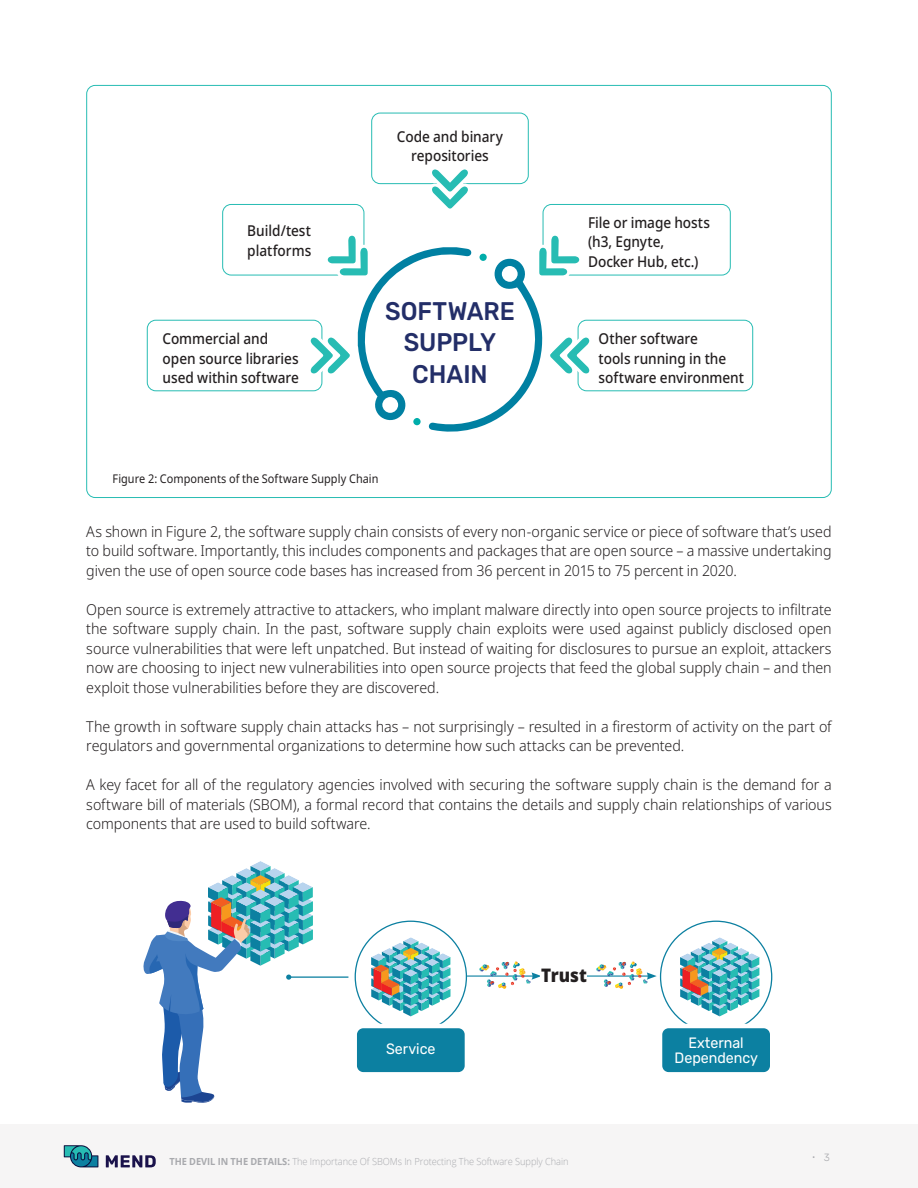
<style>
.page{position:relative;width:918px;height:1188px;background:#fff}
.page>*{position:absolute;margin:0;border:0;box-sizing:border-box;transform-origin:0 0}
.t1{font:500 25.5px/31.5px "Rubik";letter-spacing:-.005em;color:#232e68;text-align:center;scale:.95 1}
.t2{font:900 18.75px "Noto Sans";letter-spacing:-.005em;color:#231f20;scale:.91 1}
.t3{font:300 15px/19.5px "Noto Sans";letter-spacing:-.005em;color:#231f20;text-align:justify;scale:.95 1}
.t4{font:500 15px/19.5px "Noto Sans";letter-spacing:-.005em;color:#231f20;scale:.91 1}
.t5{font:15px/15px "Rubik";color:#fff;text-align:center;scale:.95 1}
.t6{font:12px "Noto Sans";letter-spacing:.005em;color:#231f20;scale:.91 1}
.t7{font:300 10.5px "Open Sans";color:#a8a9ad}
.t8{font:300 9.75px "Open Sans";letter-spacing:-.005em;color:#a8a9ad;scale:.95 1}
.s1{font-weight:700}
.s2{font-family:"Rubik"}
</style>
<div class="page">
<div style="left:0;top:1124px;width:918px;height:64px;background:#f6f5f5"></div>
<svg style="left:64px;top:1145px;width:34px;height:22px"></svg>
<svg style="left:106px;top:1155px;width:50px;height:12px"></svg>
<div style="left:222px;top:204px;width:142px;height:71px;border:1px solid #27bcb3;border-radius:9px"></div>
<div style="left:543px;top:204px;width:188px;height:71px;border:1px solid #27bcb3;border-radius:9px"></div>
<div style="left:147px;top:320px;width:175px;height:71px;border:1px solid #27bcb3;border-radius:9px"></div>
<div style="left:578px;top:320px;width:175px;height:71px;border:1px solid #27bcb3;border-radius:9px"></div>
<svg style="left:305px;top:84px;width:290px;height:348px"></svg>
<div style="left:480px;top:254px;width:7px;height:7px;background:#00adaa;border-radius:50%"></div>
<div style="left:413px;top:418px;width:8px;height:7px;background:#00adaa;border-radius:50%"></div>
<svg style="left:371px;top:937px;width:79px;height:79px"></svg>
<svg style="left:680px;top:937px;width:79px;height:79px"></svg>
<hr style="left:467px;top:976px;width:67px;height:1px;background:#0c80a1">
<hr style="left:582px;top:976px;width:67px;height:1px;background:#0c80a1">
<svg style="left:479px;top:962px;width:61px;height:27px"></svg>
<svg style="left:596px;top:962px;width:61px;height:27px"></svg>
<div style="left:541px;top:962px;width:46px;height:20px;background:#fff"></div>
<div style="left:660px;top:1026px;width:112px;height:48px;background:#0c80a1;border-radius:9px"></div>
<div style="left:658px;top:1024px;width:116px;height:53px;border:5px solid #fff;border-radius:9px"></div>
<div style="left:355px;top:1026px;width:112px;height:48px;background:#0c80a1;border-radius:9px"></div>
<div style="left:352px;top:1024px;width:117px;height:53px;border:5px solid #fff;border-radius:9px"></div>
<hr style="left:289px;top:976px;width:59px;height:2px;background:#0c80a1">
<svg style="left:143px;top:861px;width:170px;height:242px"></svg>
<p class="t4" style="left:397px;top:128px;width:118px;text-align:center">Code and binary repositories</p>
<p class="t4" style="left:247px;top:222px;width:72px">Build/test platforms</p>
<p class="t4" style="left:588px;top:214px;width:136px">File or image hosts (h3, Egnyte,<br>Docker Hub, etc.)</p>
<h1 class="t1" style="left:385px;top:298px;width:138px">SOFTWARE<br>SUPPLY<br>CHAIN</h1>
<p class="t4" style="left:163px;top:330px;width:152px">Commercial and open source libraries used within software</p>
<p class="t4" style="left:599px;top:330px;width:161px">Other software<br>tools running in the software environment</p>
<p class="t6" style="left:112px;top:473px;width:294px">Figure 2: Components of the Software Supply Chain</p>
<p class="t3" style="left:86px;top:523px;width:786px">As shown in Figure 2, the software supply chain consists of every non-organic service or piece of software that’s used to build software. Importantly, this includes components and packages that are open source – a massive undertaking given the use of open source code bases has increased from 36 percent in 2015 to 75 percent in 2020.</p>
<p class="t3" style="left:86px;top:600px;width:786px">Open source is extremely attractive to attackers, who implant malware directly into open source projects to infiltrate the software supply chain. In the past, software supply chain exploits were used against publicly disclosed open source vulnerabilities that were left unpatched. But instead of waiting for disclosures to pursue an exploit, attackers now are choosing to inject new vulnerabilities into open source projects that feed the global supply chain – and then exploit those vulnerabilities before they are discovered.</p>
<p class="t3" style="left:86px;top:717px;width:786px">The growth in software supply chain attacks has – not surprisingly – resulted in a firestorm of activity on the part of regulators and governmental organizations to determine how such attacks can be prevented.</p>
<p class="t3" style="left:86px;top:777px;width:786px">A key facet for all of the regulatory agencies involved with securing the software supply chain is the demand for a software bill of materials (SBOM), a formal record that contains the details and supply chain relationships of various components that are used to build software.</p>
<p class="t2" style="left:541px;top:964px;width:52px">Trust</p>
<p class="t5" style="left:386px;top:1042px;width:54px">Service</p>
<p class="t5" style="left:675px;top:1037px;width:89px">External<br>Dependency</p>
<p class="t8" style="left:169px;top:1157px;width:422px"><span class="s1">THE DEVIL IN THE DETAILS:</span> The Importance Of SBOMs In Protecting The Software Supply Chain</p>
<p class="t7" style="left:812px;top:1151px;width:20px">• <span class="s2">3</span></p>
</div>
